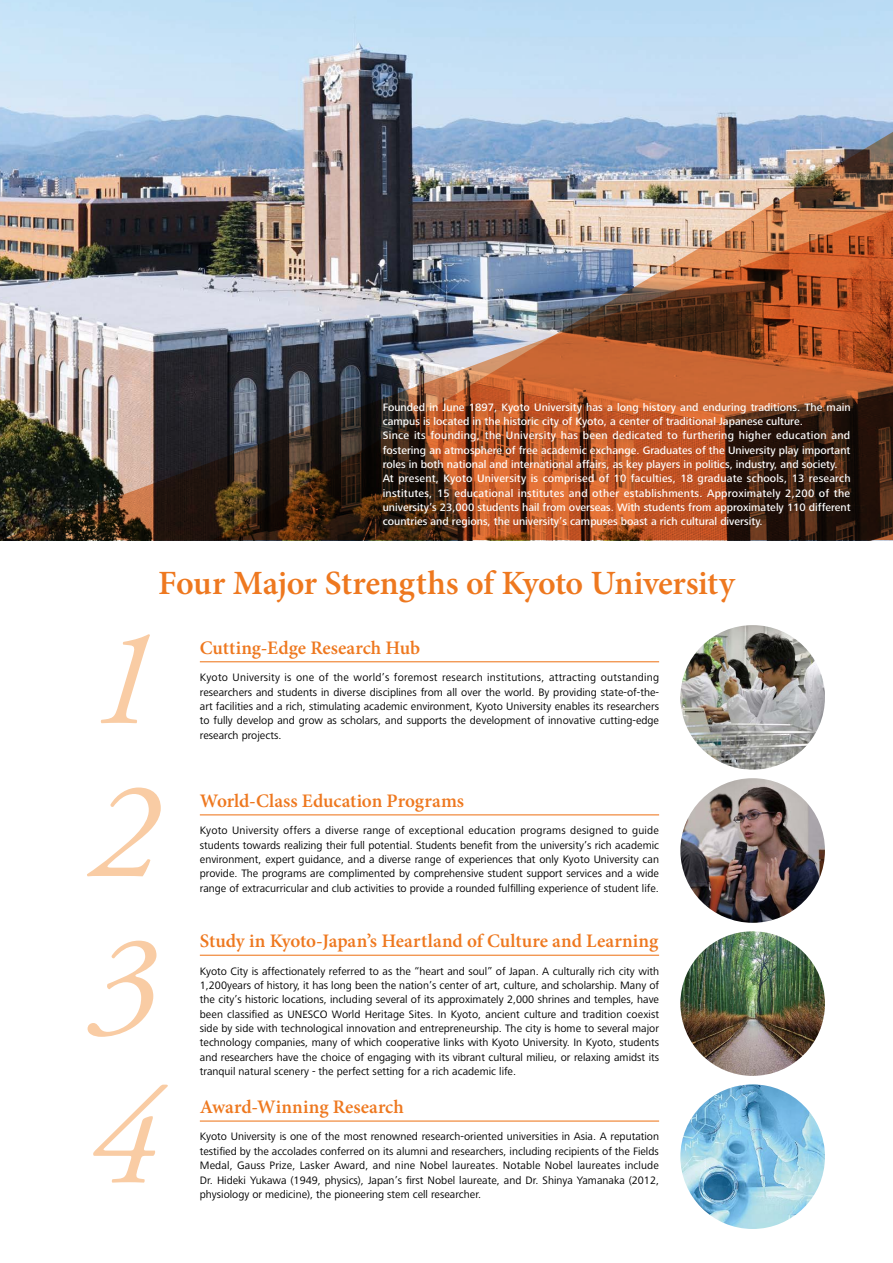
<style>
.page{position:relative;width:893px;height:1263px;background:#fff}
.page>*{position:absolute;margin:0;border:0;box-sizing:border-box;transform-origin:0 0}
.t1{font:italic 138.15px/153.1px "Adobe Garamond Pro";color:#f9cca4;text-align:justify}
.t2{font:600 34.05px "Minion Pro";letter-spacing:-.01em;color:#ee781f}
.t3{font:600 19.2px "Minion Pro";color:#ee781f}
.t4{font:11.1px/14.4px "Frutiger Next LT";color:#000;text-align:justify}
.t5{font:500 11.1px/14.4px "Frutiger Next LT";color:#fff}
</style>
<div class="page">
<img style="left:0;top:0;width:893px;height:210px">
<img style="left:0;top:210px;width:213px;height:330px">
<img style="left:213px;top:132px;width:680px;height:408px">
<hr style="left:200px;top:661px;width:459px;height:1px;background:#ee781f">
<hr style="left:200px;top:814px;width:459px;height:1px;background:#ee781f">
<hr style="left:200px;top:955px;width:459px;height:1px;background:#ee781f">
<hr style="left:200px;top:1120px;width:459px;height:1px;background:#ee781f">
<img style="left:680px;top:625px;width:145px;height:145px;border-radius:72px">
<img style="left:680px;top:778px;width:145px;height:145px;border-radius:72px">
<img style="left:680px;top:931px;width:145px;height:145px;border-radius:72px">
<img style="left:680px;top:1084px;width:145px;height:145px;border-radius:72px">
<p class="t5" style="left:383px;top:400px;width:470px">Founded in June 1897, Kyoto University has a long history and enduring traditions. The main campus is located in the historic city of Kyoto, a center of traditional Japanese culture.<br>Since its founding, the University has been dedicated to furthering higher education and fostering an atmosphere of free academic exchange. Graduates of the University play important roles in both national and international affairs, as key players in politics, industry, and society.<br>At present, Kyoto University is comprised of 10 faculties, 18 graduate schools, 13 research institutes, 15 educational institutes and other establishments. Approximately 2,200 of the university’s 23,000 students hail from overseas. With students from approximately 110 different countries and regions, the university’s campuses boast a rich cultural diversity.</p>
<h2 class="t2" style="left:158px;top:559px;width:578px">Four Major Strengths of Kyoto University</h2>
<h1 class="t1" style="left:88px;top:606px;width:71px">1<br>2<br>3<br>4</h1>
<h3 class="t3" style="left:200px;top:634px;width:222px">Cutting-Edge Research Hub</h3>
<p class="t4" style="left:200px;top:670px;width:461px">Kyoto University is one of the world’s foremost research institutions, attracting outstanding researchers and students in diverse disciplines from all over the world. By providing state-of-the&shy;art facilities and a rich, stimulating academic environment, Kyoto University enables its researchers to fully develop and grow as scholars, and supports the development of innovative cutting-edge research projects.</p>
<h3 class="t3" style="left:200px;top:787px;width:266px">World-Class Education Programs</h3>
<p class="t4" style="left:200px;top:823px;width:461px">Kyoto University offers a diverse range of exceptional education programs designed to guide students towards realizing their full potential. Students benefit from the university’s rich academic environment, expert guidance, and a diverse range of experiences that only Kyoto University can provide. The programs are complimented by comprehensive student support services and a wide range of extracurricular and club activities to provide a rounded fulfilling experience of student life.</p>
<h3 class="t3" style="left:200px;top:928px;width:460px">Study in Kyoto-Japan’s Heartland of Culture and Learning</h3>
<p class="t4" style="left:200px;top:964px;width:461px">Kyoto City is affectionately referred to as the “heart and soul” of Japan. A culturally rich city with 1,200years of history, it has long been the nation’s center of art, culture, and scholarship. Many of the city’s historic locations, including several of its approximately 2,000 shrines and temples, have been classified as UNESCO World Heritage Sites. In Kyoto, ancient culture and tradition coexist side by side with technological innovation and entrepreneurship. The city is home to several major technology companies, many of which cooperative links with Kyoto University. In Kyoto, students and researchers have the choice of engaging with its vibrant cultural milieu, or relaxing amidst its tranquil natural scenery - the perfect setting for a rich academic life.</p>
<h3 class="t3" style="left:200px;top:1093px;width:205px">Award-Winning Research</h3>
<p class="t4" style="left:200px;top:1129px;width:461px">Kyoto University is one of the most renowned research-oriented universities in Asia. A reputation testified by the accolades conferred on its alumni and researchers, including recipients of the Fields Medal, Gauss Prize, Lasker Award, and nine Nobel laureates. Notable Nobel laureates include Dr. Hideki Yukawa (1949, physics), Japan’s first Nobel laureate, and Dr. Shinya Yamanaka (2012, physiology or medicine), the pioneering stem cell researcher.</p>
</div>
